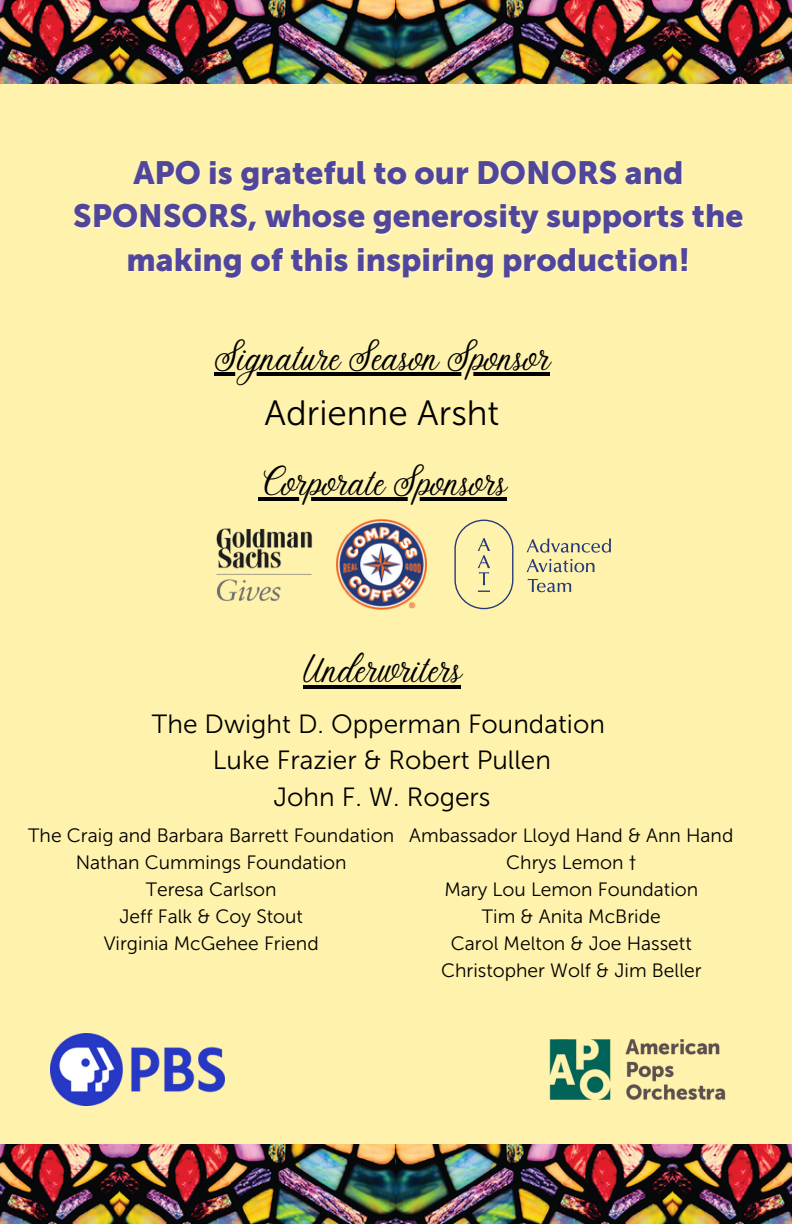
<style>
.page{position:relative;width:792px;height:1224px;background:#fef2ac}
.page>*{position:absolute;margin:0;border:0;box-sizing:border-box;transform-origin:0 0}
.t1{font:41.6px "Stoic";color:#000}
.t2{font:35px "Museo Sans 300";color:#000}
.t3{font:32px/43.6px "Museo Sans 900";color:#50469b;text-align:center}
.t4{font:26.2px "Museo Sans 300";color:#000}
.t5{font:19.2px "Museo Sans 300";color:#000}
</style>
<div class="page">
<img style="left:0;top:0;width:120px;height:84px">
<img style="left:120px;top:0;width:275px;height:84px">
<img style="left:395px;top:0;width:277px;height:84px">
<img style="left:672px;top:0;width:120px;height:84px">
<img style="left:50px;top:1033px;width:174px;height:72px">
<img style="left:549px;top:1039px;width:177px;height:61px">
<img style="left:0;top:1145px;width:120px;height:79px">
<img style="left:120px;top:1145px;width:275px;height:79px">
<img style="left:395px;top:1145px;width:277px;height:79px">
<img style="left:672px;top:1145px;width:120px;height:79px">
<img style="left:216px;top:520px;width:211px;height:90px">
<svg style="left:454px;top:520px;width:59px;height:89px"></svg>
<svg style="left:527px;top:538px;width:84px;height:54px"></svg>
<hr style="left:258px;top:497px;width:248px;height:4px;background:#000">
<hr style="left:303px;top:685px;width:158px;height:4px;background:#000">
<hr style="left:214px;top:372px;width:336px;height:4px;background:#000">
<p class="t3" style="left:73px;top:151px;width:672px">APO is grateful to our DONORS and<br>SPONSORS, whose generosity supports the making of this inspiring production!</p>
<p class="t1" style="left:214px;top:337px;width:337px">Signature Season Sponsor</p>
<p class="t2" style="left:265px;top:392px;width:236px">Adrienne Arsht</p>
<p class="t1" style="left:258px;top:461px;width:250px">Corporate Sponsors</p>
<p class="t1" style="left:303px;top:649px;width:159px">Underwriters</p>
<p class="t4" style="left:152px;top:708px;width:455px">The Dwight D. Opperman Foundation</p>
<p class="t4" style="left:213px;top:745px;width:340px">Luke Frazier &amp; Robert Pullen</p>
<p class="t4" style="left:273px;top:782px;width:219px">John F. W. Rogers</p>
<p class="t5" style="left:28px;top:824px;width:367px">The Craig and Barbara Barrett Foundation</p>
<p class="t5" style="left:76px;top:851px;width:273px">Nathan Cummings Foundation</p>
<p class="t5" style="left:146px;top:878px;width:132px">Teresa Carlson</p>
<p class="t5" style="left:119px;top:905px;width:185px">Jeff Falk &amp; Coy Stout</p>
<p class="t5" style="left:104px;top:932px;width:217px">Virginia McGehee Friend</p>
<p class="t5" style="left:409px;top:824px;width:326px">Ambassador Lloyd Hand &amp; Ann Hand</p>
<p class="t5" style="left:506px;top:851px;width:132px">Chrys Lemon †</p>
<p class="t5" style="left:444px;top:878px;width:255px">Mary Lou Lemon Foundation</p>
<p class="t5" style="left:482px;top:905px;width:180px">Tim &amp; Anita McBride</p>
<p class="t5" style="left:451px;top:932px;width:243px">Carol Melton &amp; Joe Hassett</p>
<p class="t5" style="left:441px;top:959px;width:262px">Christopher Wolf &amp; Jim Beller</p>
</div>
